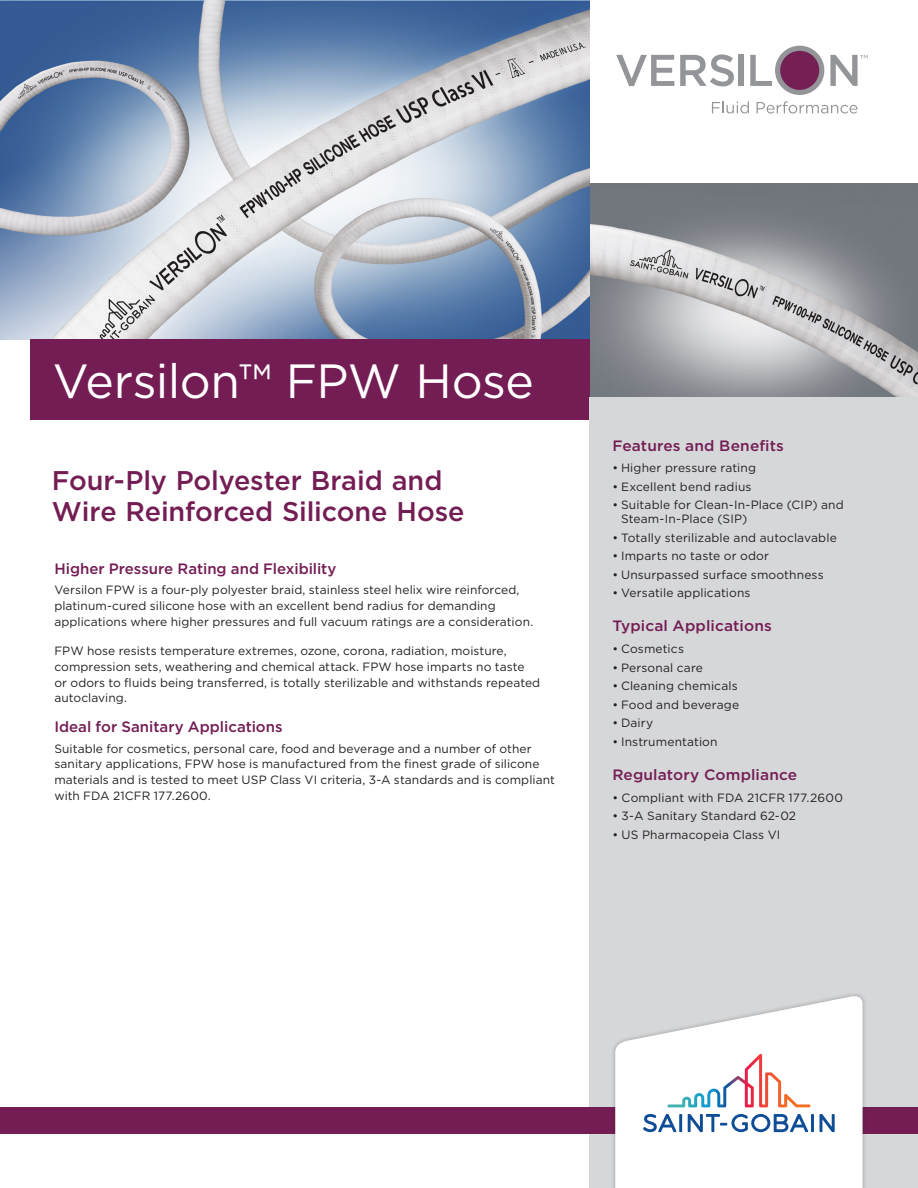
<style>
.page{position:relative;width:918px;height:1188px;background:#fff}
.page>*{position:absolute;margin:0;border:0;box-sizing:border-box;transform-origin:0 0}
.box___Product_name{font:48px "Gotham";letter-spacing:-.015em;color:#fff}
.Heading{font:500 27px/31.5px "Gotham";letter-spacing:-.005em;color:#731d54}
.copy_with_space_afte{font:500 15px "Gotham";color:#731d54}
.F_B_Bullets{font:500 15px "Gotham";letter-spacing:.01em;color:#731d54}
.F_B_heads{font:500 15px "Gotham";letter-spacing:.01em;color:#731d54}
.copy_with_space_afte-2{font:12px/15.8px "Gotham";letter-spacing:.005em;color:#231f20}
.F_B_Bullets-2{font:12px "Gotham";letter-spacing:.015em;color:#231f20}
</style>
<div class="page">
<img style="left:590px;top:184px;width:328px;height:214px">
<img style="left:0;top:0;width:590px;height:339px">
<div style="left:31px;top:339px;width:559px;height:81px;background:#731d54"></div>
<div style="left:590px;top:398px;width:328px;height:790px;background:#d6d7d9"></div>
<div style="left:0;top:1107px;width:918px;height:27px;background:#731d54"></div>
<div style="left:611px;top:992px;width:256px;height:196px;background:#231f20;opacity:.3"></div>
<svg style="left:615px;top:996px;width:248px;height:192px;fill:#fff"></svg>
<svg style="left:643px;top:1114px;width:33px;height:18px"></svg>
<hr style="left:679px;top:1114px;width:3px;height:18px;background:#0f4d96">
<svg style="left:688px;top:1114px;width:120px;height:18px;background:#a3bbd7"></svg>
<hr style="left:811px;top:1114px;width:3px;height:18px;background:#0f4d96">
<svg style="left:819px;top:1114px;width:16px;height:18px"></svg>
<svg style="left:667px;top:1054px;width:144px;height:53px;background:#f0e5e6"></svg>
<div style="left:775px;top:46px;width:49px;height:49px;background:#939598;border-radius:50%"></div>
<div style="left:780px;top:51px;width:39px;height:39px;background:#742055;border-radius:50%"></div>
<svg style="left:616px;top:55px;width:58px;height:31px"></svg>
<svg style="left:680px;top:54px;width:54px;height:32px"></svg>
<div style="left:739px;top:55px;width:5px;height:31px;background:#939598"></div>
<svg style="left:750px;top:55px;width:22px;height:31px"></svg>
<svg style="left:712px;top:102px;width:37px;height:12px"></svg>
<svg style="left:757px;top:101px;width:100px;height:13px"></svg>
<svg style="left:830px;top:55px;width:38px;height:31px"></svg>
<p class="box___Product_name" style="left:53px;top:350px;width:482px">Versilon™ FPW Hose</p>
<p class="Heading" style="left:52px;top:464px;width:414px">Four-Ply Polyester Braid and<br>Wire Reinforced Silicone Hose</p>
<p class="copy_with_space_afte" style="left:54px;top:558px;width:284px">Higher Pressure Rating and Flexibility</p>
<p class="copy_with_space_afte-2" style="left:54px;top:582px;width:480px">Versilon FPW is a four-ply polyester braid, stainless steel helix wire reinforced, platinum-cured silicone hose with an excellent bend radius for demanding applications where higher pressures and full vacuum ratings are a consideration.</p>
<p class="copy_with_space_afte-2" style="left:54px;top:643px;width:487px">FPW hose resists temperature extremes, ozone, corona, radiation, moisture, compression sets, weathering and chemical attack. FPW hose imparts no taste or odors to fluids being transferred, is totally sterilizable and withstands repeated autoclaving.</p>
<p class="copy_with_space_afte" style="left:54px;top:717px;width:230px">Ideal for Sanitary Applications</p>
<p class="copy_with_space_afte-2" style="left:54px;top:740px;width:502px">Suitable for cosmetics, personal care, food and beverage and a number of other sanitary applications, FPW hose is manufactured from the finest grade of silicone materials and is tested to meet USP Class VI criteria, 3-A standards and is compliant with FDA 21CFR 177.2600.</p>
<p class="F_B_heads" style="left:612px;top:436px;width:173px">Features and Benefits</p>
<p class="copy_with_space_afte-2" style="left:612px;top:460px;width:145px">• Higher pressure rating</p>
<p class="copy_with_space_afte-2" style="left:612px;top:479px;width:141px">• Excellent bend radius</p>
<p class="copy_with_space_afte-2" style="left:621px;top:498px;width:224px;line-height:13.8px;text-indent:-9px">• Suitable for Clean-In-Place (CIP) and<br>Steam-In-Place (SIP)</p>
<p class="copy_with_space_afte-2" style="left:612px;top:529px;width:226px">• Totally sterilizable and autoclavable</p>
<p class="copy_with_space_afte-2" style="left:612px;top:548px;width:158px">• Imparts no taste or odor</p>
<p class="copy_with_space_afte-2" style="left:612px;top:566px;width:213px">• Unsurpassed surface smoothness</p>
<p class="copy_with_space_afte-2" style="left:612px;top:585px;width:140px">• Versatile applications</p>
<p class="F_B_Bullets" style="left:612px;top:616px;width:161px">Typical Applications</p>
<p class="copy_with_space_afte-2" style="left:612px;top:641px;width:73px">• Cosmetics</p>
<p class="copy_with_space_afte-2" style="left:612px;top:659px;width:92px">• Personal care</p>
<p class="copy_with_space_afte-2" style="left:612px;top:678px;width:127px">• Cleaning chemicals</p>
<p class="copy_with_space_afte-2" style="left:612px;top:696px;width:128px">• Food and beverage</p>
<p class="copy_with_space_afte-2" style="left:612px;top:715px;width:42px">• Dairy</p>
<p class="copy_with_space_afte-2" style="left:612px;top:733px;width:107px">• Instrumentation</p>
<p class="F_B_Bullets" style="left:612px;top:765px;width:186px">Regulatory Compliance</p>
<p class="F_B_Bullets-2" style="left:612px;top:790px;width:232px">• Compliant with FDA 21CFR 177.2600</p>
<p class="F_B_Bullets-2" style="left:612px;top:808px;width:185px">• 3-A Sanitary Standard 62-02</p>
<p class="F_B_Bullets-2" style="left:612px;top:827px;width:170px">• US Pharmacopeia Class VI</p>
</div>
